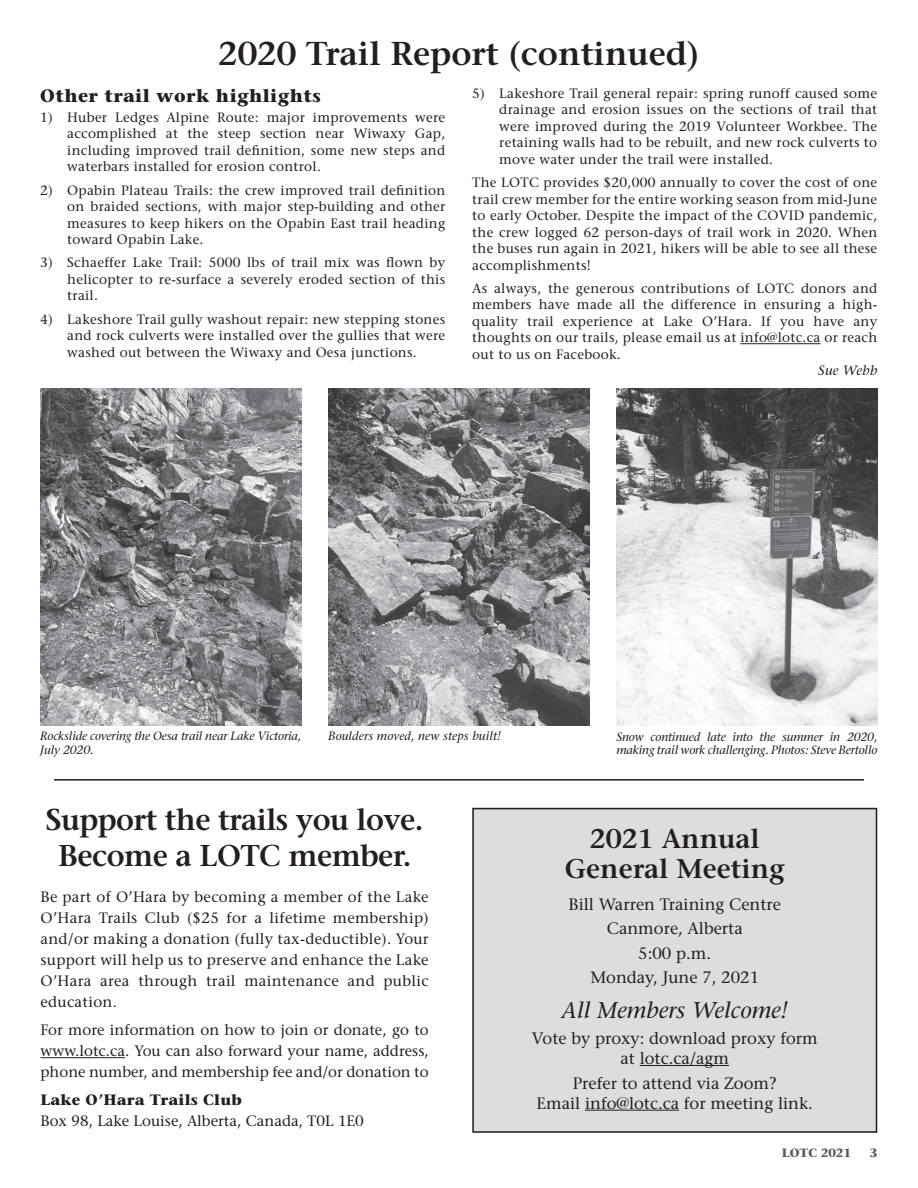
<style>
.page{position:relative;width:918px;height:1188px;background:#fff}
.page>*{position:absolute;margin:0;border:0;box-sizing:border-box;transform-origin:0 0}
.t1{font:600 33px "Stone Serif";color:#231f20}
.t2{font:600 30px/36px "Stone Serif";letter-spacing:-.02em;color:#231f20;text-align:center}
.t3{font:600 27px/30px "Stone Serif";color:#231f20;text-align:center}
.t4{font:italic 22.8px "Stone Serif";color:#231f20}
.t5{font:700 18px "Stone Serif";letter-spacing:.02em;color:#231f20}
.t6{font:16.5px/24.6px "Stone Serif";color:#231f20;text-align:center}
.t7{font:15px/21px "Stone Serif";color:#231f20;text-align:justify}
.t8{font:700 15px "Stone Serif";letter-spacing:.02em;color:#231f20}
.t9{font:13.5px/16.5px "Stone Serif";letter-spacing:.02em;color:#231f20;text-align:justify}
.t10{font:italic 13.5px "Stone Serif";letter-spacing:.02em;color:#231f20}
.t11{font:italic 12px/13.5px "Stone Serif";letter-spacing:-.01em;color:#231f20}
.t12{font:italic 12px "Stone Serif";letter-spacing:.01em;color:#231f20}
.t13{font:700 12px "Stone Serif";color:#57585a}
</style>
<div class="page">
<hr style="left:740px;top:343px;width:81px;height:1px;background:#231f20">
<hr style="left:54px;top:779px;width:810px;height:2px;background:#231f20">
<img style="left:40px;top:389px;width:261px;height:337px">
<img style="left:328px;top:389px;width:261px;height:337px">
<img style="left:616px;top:389px;width:262px;height:337px">
<div style="left:473px;top:809px;width:404px;height:323px;background:#dcdddf"></div>
<div style="left:472px;top:808px;width:405px;height:325px;border:2px solid #231f20"></div>
<hr style="left:640px;top:1065px;width:89px;height:1px;background:#231f20">
<hr style="left:585px;top:1110px;width:94px;height:1px;background:#231f20">
<hr style="left:40px;top:1057px;width:85px;height:1px;background:#231f20">
<h1 class="t1" style="left:218px;top:34px;width:483px">2020 Trail Report (continued)</h1>
<h3 class="t5" style="left:40px;top:85px;width:282px">Other trail work highlights</h3>
<p class="t9" style="left:67px;top:109px;width:380px;text-indent:-27px">1) Huber Ledges Alpine Route: major improvements were accomplished at the steep section near Wiwaxy Gap, including improved trail definition, some new steps and waterbars installed for erosion control.</p>
<p class="t9" style="left:67px;top:182px;width:380px;text-indent:-27px">2) Opabin Plateau Trails: the crew improved trail definition on braided sections, with major step-building and other measures to keep hikers on the Opabin East trail heading toward Opabin Lake.</p>
<p class="t9" style="left:67px;top:254px;width:380px;text-indent:-27px">3) Schaeffer Lake Trail: 5000 lbs of trail mix was flown by helicopter to re-surface a severely eroded section of this trail.</p>
<p class="t9" style="left:67px;top:311px;width:379px;text-indent:-27px">4) Lakeshore Trail gully washout repair: new stepping stones and rock culverts were installed over the gullies that were washed out between the Wiwaxy and Oesa junctions.</p>
<p class="t9" style="left:499px;top:85px;width:380px;text-indent:-27px">5) Lakeshore Trail general repair: spring runoff caused some drainage and erosion issues on the sections of trail that were improved during the 2019 Volunteer Workbee. The retaining walls had to be rebuilt, and new rock culverts to move water under the trail were installed.</p>
<p class="t9" style="left:472px;top:174px;width:407px">The LOTC provides $20,000 annually to cover the cost of one trail crew member for the entire working season from mid-June to early October. Despite the impact of the COVID pandemic, the crew logged 62 person-days of trail work in 2020. When the buses run again in 2021, hikers will be able to see all these accomplishments!</p>
<p class="t9" style="left:472px;top:280px;width:407px">As always, the generous contributions of LOTC donors and members have made all the difference in ensuring a high&shy;quality trail experience at Lake O’Hara. If you have any thoughts on our trails, please email us at info@lotc.ca or reach out to us on Facebook.</p>
<p class="t10" style="left:818px;top:363px;width:60px">Sue Webb</p>
<p class="t11" style="left:40px;top:730px;width:263px">Rockslide covering the Oesa trail near Lake Victoria,<br>July 2020.</p>
<p class="t12" style="left:328px;top:729px;width:174px">Boulders moved, new steps built!</p>
<p class="t11" style="left:617px;top:730px;width:263px">Snow continued late into the summer in 2020, making trail work challenging. Photos: Steve Bertollo</p>
<h2 class="t2" style="left:46px;top:802px;width:379px">Support the trails you love.<br>Become a LOTC member.</h2>
<p class="t7" style="left:40px;top:887px;width:390px">Be part of O’Hara by becoming a member of the Lake O’Hara Trails Club ($25 for a lifetime membership) and/or making a donation (fully tax-deductible). Your support will help us to preserve and enhance the Lake O’Hara area through trail maintenance and public education.</p>
<p class="t7" style="left:40px;top:1020px;width:390px">For more information on how to join or donate, go to www.lotc.ca. You can also forward your name, address, phone number, and membership fee and/or donation to</p>
<p class="t8" style="left:40px;top:1090px;width:203px">Lake O’Hara Trails Club</p>
<p class="t7" style="left:40px;top:1110px;width:325px">Box 98, Lake Louise, Alberta, Canada, T0L 1E0</p>
<h3 class="t3" style="left:565px;top:824px;width:222px">2021 Annual<br>General Meeting</h3>
<p class="t6" style="left:569px;top:892px;width:214px">Bill Warren Training Centre<br>Canmore, Alberta<br>5:00 p.m.<br>Monday, June 7, 2021</p>
<h3 class="t4" style="left:561px;top:996px;width:228px">All Members Welcome!</h3>
<p class="t6" style="left:532px;top:1028px;width:288px;line-height:19.8px">Vote by proxy: download proxy form at lotc.ca/agm</p>
<p class="t6" style="left:537px;top:1073px;width:278px;line-height:19.8px">Prefer to attend via Zoom?<br>Email info@lotc.ca for meeting link.</p>
<p class="t13" style="left:782px;top:1145px;width:71px">LOTC 2021</p>
<p class="t13" style="left:870px;top:1145px;width:9px">3</p>
</div>
